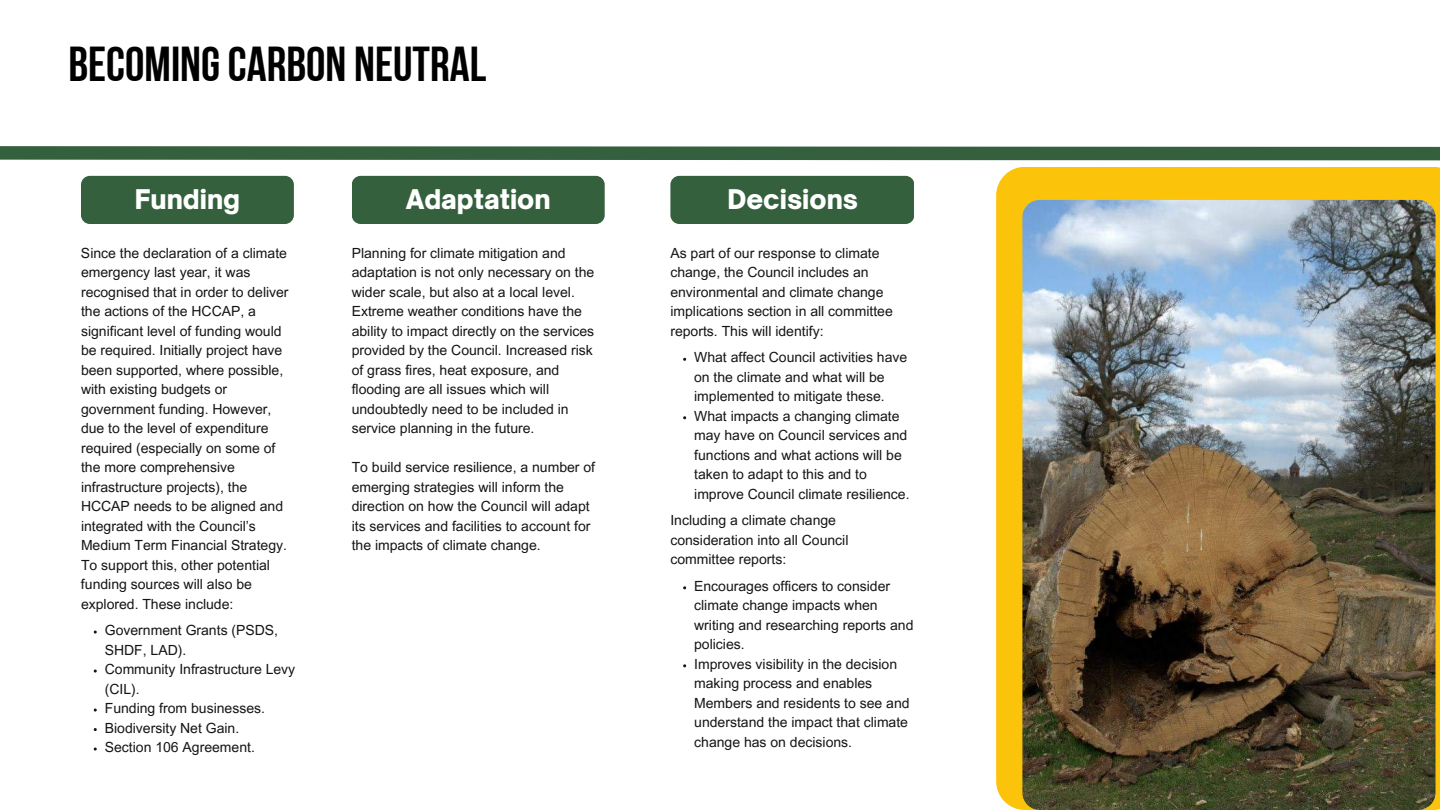
<style>
.page{position:relative;width:1440px;height:810px;background:#fff}
.page>*{position:absolute;margin:0;border:0;box-sizing:border-box;transform-origin:0 0}
.t1{font:48.9px "Bebas Neue Cyrillic";color:#000}
.t2{font:900 26px "Open Sauce One";color:#fff}
.t3{font:14px/19.5px "Arial MT Pro";color:#141414}
</style>
<div class="page">
<svg style="left:0;top:146px;width:1440px;height:15px;background:#486f50"></svg>
<div style="left:81px;top:176px;width:213px;height:48px;background:#34603d;border-radius:9px"></div>
<div style="left:352px;top:176px;width:253px;height:48px;background:#34603d;border-radius:9px"></div>
<div style="left:670px;top:176px;width:244px;height:48px;background:#34603d;border-radius:9px"></div>
<div style="left:996px;top:167px;width:444px;height:643px;background:#fcc30b"></div>
<img style="left:1022px;top:200px;width:414px;height:610px;border-radius:17px">
<h1 class="t1" style="left:68px;top:45px;width:420px">BECOMING CARBON NEUTRAL</h1>
<p class="t2" style="left:135px;top:183px;width:107px">Funding</p>
<p class="t2" style="left:406px;top:183px;width:147px">Adaptation</p>
<p class="t2" style="left:728px;top:183px;width:132px">Decisions</p>
<p class="t3" style="left:81px;top:245px;width:208px">Since the declaration of a climate</p>
<p class="t3" style="left:352px;top:245px;width:215px">Planning for climate mitigation and</p>
<p class="t3" style="left:81px;top:264px;width:171px">emergency last year, it was</p>
<p class="t3" style="left:352px;top:264px;width:244px">adaptation is not only necessary on the</p>
<p class="t3" style="left:81px;top:284px;width:209px">recognised that in order to deliver</p>
<p class="t3" style="left:352px;top:284px;width:225px">wider scale, but also at a local level.</p>
<p class="t3" style="left:81px;top:303px;width:176px">the actions of the HCCAP, a</p>
<p class="t3" style="left:352px;top:303px;width:232px">Extreme weather conditions have the</p>
<p class="t3" style="left:81px;top:323px;width:202px">significant level of funding would</p>
<p class="t3" style="left:352px;top:323px;width:244px">ability to impact directly on the services</p>
<p class="t3" style="left:81px;top:342px;width:203px">be required. Initially project have</p>
<p class="t3" style="left:352px;top:342px;width:243px">provided by the Council. Increased risk</p>
<p class="t3" style="left:81px;top:362px;width:204px">been supported, where possible,</p>
<p class="t3" style="left:352px;top:362px;width:209px">of grass fires, heat exposure, and</p>
<p class="t3" style="left:81px;top:381px;width:148px">with existing budgets or</p>
<p class="t3" style="left:352px;top:381px;width:199px">flooding are all issues which will</p>
<p class="t3" style="left:81px;top:401px;width:192px">government funding. However,</p>
<p class="t3" style="left:352px;top:401px;width:219px">undoubtedly need to be included in</p>
<p class="t3" style="left:81px;top:420px;width:189px">due to the level of expenditure</p>
<p class="t3" style="left:352px;top:420px;width:184px">service planning in the future.</p>
<p class="t3" style="left:81px;top:440px;width:196px">required (especially on some of</p>
<p class="t3" style="left:81px;top:459px;width:155px">the more comprehensive</p>
<p class="t3" style="left:352px;top:459px;width:245px">To build service resilience, a number of</p>
<p class="t3" style="left:81px;top:479px;width:168px">infrastructure projects), the</p>
<p class="t3" style="left:352px;top:479px;width:214px">emerging strategies will inform the</p>
<p class="t3" style="left:81px;top:498px;width:204px">HCCAP needs to be aligned and</p>
<p class="t3" style="left:352px;top:498px;width:239px">direction on how the Council will adapt</p>
<p class="t3" style="left:81px;top:518px;width:176px">integrated with the Council’s</p>
<p class="t3" style="left:352px;top:518px;width:240px">its services and facilities to account for</p>
<p class="t3" style="left:81px;top:537px;width:208px">Medium Term Financial Strategy.</p>
<p class="t3" style="left:352px;top:537px;width:190px">the impacts of climate change.</p>
<p class="t3" style="left:81px;top:557px;width:190px">To support this, other potential</p>
<p class="t3" style="left:81px;top:576px;width:173px">funding sources will also be</p>
<p class="t3" style="left:81px;top:596px;width:154px">explored. These include:</p>
<p class="t3" style="left:105px;top:622px;width:175px">Government Grants (PSDS,</p>
<p class="t3" style="left:105px;top:642px;width:83px">SHDF, LAD).</p>
<p class="t3" style="left:105px;top:661px;width:192px">Community Infrastructure Levy</p>
<p class="t3" style="left:105px;top:681px;width:36px">(CIL).</p>
<p class="t3" style="left:105px;top:700px;width:162px">Funding from businesses.</p>
<p class="t3" style="left:105px;top:720px;width:136px">Biodiversity Net Gain.</p>
<p class="t3" style="left:105px;top:739px;width:152px">Section 106 Agreement.</p>
<p class="t3" style="left:670px;top:245px;width:224px">As part of our response to climate change, the Council includes an environmental and climate change implications section in all committee reports. This will identify:</p>
<p class="t3" style="left:694px;top:349px;width:215px">What affect Council activities have on the climate and what will be implemented to mitigate these.</p>
<p class="t3" style="left:694px;top:408px;width:217px">What impacts a changing climate may have on Council services and functions and what actions will be taken to adapt to this and to improve Council climate resilience.</p>
<p class="t3" style="left:670px;top:512px;width:180px">Including a climate change consideration into all Council committee reports:</p>
<p class="t3" style="left:694px;top:578px;width:221px">Encourages officers to consider climate change impacts when writing and researching reports and policies.<br>Improves visibility in the decision making process and enables<br>Members and residents to see and understand the impact that climate change has on decisions.</p>
</div>
